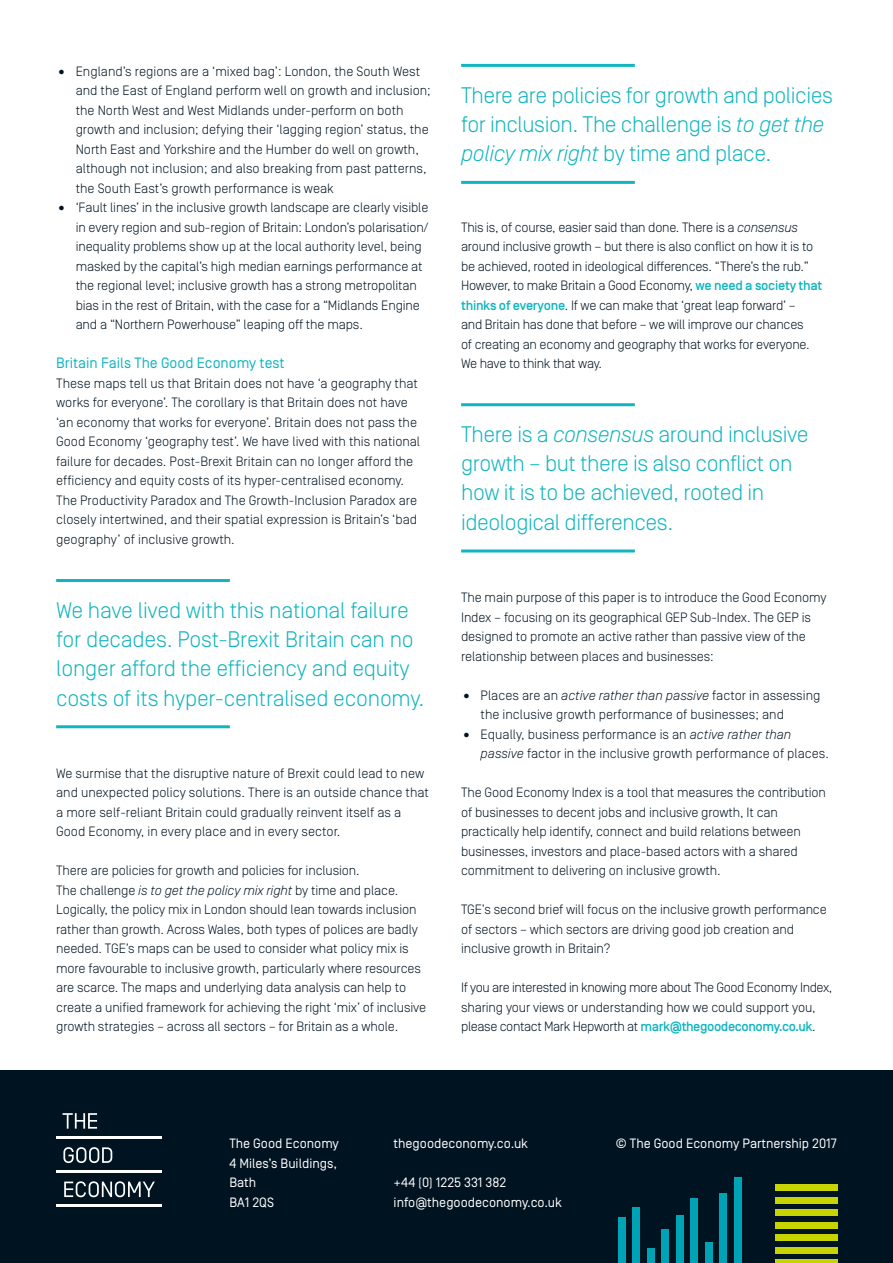
<style>
.page{position:relative;width:893px;height:1263px;background:#fff}
.page>*{position:absolute;margin:0;border:0;box-sizing:border-box;transform-origin:0 0}
.t1{font:300 22.5px/29.2px "Simplon Norm";letter-spacing:-.02em;color:#11b5c0}
.Sub_heading_1{font:15px "Simplon Norm";color:#11b5c0}
.t2{font:300 13.5px/19.5px "Simplon Norm";letter-spacing:-.01em;color:#001321}
.t3{font:300 13.5px/19.5px "Simplon Norm";letter-spacing:-.03em;color:#001321}
.t4{font:13.5px/19.5px "Simplon Norm";color:#fff}
.s1{font-style:italic}
.s2{font-weight:500;color:#11b5c0}
</style>
<div class="page">
<hr style="left:56px;top:579px;width:174px;height:3px;background:#11b5c0">
<hr style="left:56px;top:725px;width:174px;height:3px;background:#11b5c0">
<hr style="left:461px;top:64px;width:174px;height:3px;background:#11b5c0">
<hr style="left:461px;top:181px;width:174px;height:3px;background:#11b5c0">
<hr style="left:461px;top:403px;width:174px;height:3px;background:#11b5c0">
<hr style="left:461px;top:549px;width:174px;height:3px;background:#11b5c0">
<div style="left:0;top:1070px;width:893px;height:193px;background:#001321"></div>
<svg style="left:63px;top:1147px;width:49px;height:16px"></svg>
<svg style="left:64px;top:1181px;width:91px;height:16px"></svg>
<svg style="left:63px;top:1113px;width:34px;height:15px"></svg>
<hr style="left:56px;top:1136px;width:106px;height:2px;background:#fff">
<hr style="left:56px;top:1170px;width:106px;height:2px;background:#fff">
<hr style="left:56px;top:1204px;width:106px;height:3px;background:#fff">
<div style="left:618px;top:1217px;width:8px;height:46px;background:#00a3b5"></div>
<div style="left:633px;top:1207px;width:7px;height:56px;background:#00a3b5"></div>
<div style="left:647px;top:1249px;width:8px;height:14px;background:#00a3b5"></div>
<div style="left:662px;top:1230px;width:7px;height:33px;background:#00a3b5"></div>
<div style="left:676px;top:1215px;width:7px;height:48px;background:#00a3b5"></div>
<div style="left:691px;top:1199px;width:7px;height:64px;background:#00a3b5"></div>
<div style="left:705px;top:1243px;width:7px;height:20px;background:#00a3b5"></div>
<div style="left:720px;top:1193px;width:7px;height:70px;background:#00a3b5"></div>
<div style="left:734px;top:1177px;width:7px;height:86px;background:#00a3b5"></div>
<div style="left:775px;top:1197px;width:63px;height:6px;background:#c7d400"></div>
<div style="left:775px;top:1210px;width:63px;height:6px;background:#c7d400"></div>
<div style="left:775px;top:1185px;width:63px;height:6px;background:#c7d400"></div>
<hr style="left:775px;top:1259px;width:63px;height:4px;background:#c7d400">
<div style="left:775px;top:1222px;width:63px;height:6px;background:#c7d400"></div>
<div style="left:775px;top:1234px;width:63px;height:7px;background:#c7d400"></div>
<div style="left:775px;top:1247px;width:63px;height:6px;background:#c7d400"></div>
<p class="t2" style="left:76px;top:61px;width:357px;text-indent:-20px">• England’s regions are a ‘mixed bag’: London, the South West and the East of England perform well on growth and inclusion; the North West and West Midlands under-perform on both growth and inclusion; defying their ‘lagging region’ status, the North East and Yorkshire and the Humber do well on growth, although not inclusion; and also breaking from past patterns, the South East’s growth performance is weak</p>
<p class="t2" style="left:76px;top:198px;width:354px;text-indent:-20px">• ‘Fault lines’ in the inclusive growth landscape are clearly visible in every region and sub-region of Britain: London’s polarisation/ inequality problems show up at the local authority level, being masked by the capital’s high median earnings performance at the regional level; inclusive growth has a strong metropolitan bias in the rest of Britain, with the case for a “Midlands Engine and a “Northern Powerhouse” leaping off the maps.</p>
<p class="Sub_heading_1" style="left:56px;top:355px;width:230px">Britain Fails The Good Economy test</p>
<p class="t2" style="left:56px;top:373px;width:366px">These maps tell us that Britain does not have ‘a geography that works for everyone’. The corollary is that Britain does not have ‘an economy that works for everyone’. Britain does not pass the Good Economy ‘geography test’. We have lived with this national failure for decades. Post-Brexit Britain can no longer afford the efficiency and equity costs of its hyper-centralised economy.<br>The Productivity Paradox and The Growth-Inclusion Paradox are closely intertwined, and their spatial expression is Britain’s ‘bad geography’ of inclusive growth.</p>
<p class="t1" style="left:56px;top:596px;width:370px">We have lived with this national failure for decades. Post-Brexit Britain can no longer afford the efficiency and equity costs of its hyper-centralised economy.</p>
<p class="t2" style="left:56px;top:763px;width:374px">We surmise that the disruptive nature of Brexit could lead to new and unexpected policy solutions. There is an outside chance that a more self-reliant Britain could gradually reinvent itself as a Good Economy, in every place and in every sector.</p>
<p class="t2" style="left:56px;top:861px;width:371px">There are policies for growth and policies for inclusion.<br>The challenge <span class="s1">is to get the policy mix right</span> by time and place.<br>Logically, the policy mix in London should lean towards inclusion rather than growth. Across Wales, both types of polices are badly needed. TGE’s maps can be used to consider what policy mix is more favourable to inclusive growth, particularly where resources are scarce. The maps and underlying data analysis can help to create a unified framework for achieving the right ‘mix’ of inclusive growth strategies – across all sectors – for Britain as a whole.</p>
<p class="t1" style="left:461px;top:81px;width:373px">There are policies for growth and policies for inclusion. The challenge is <span class="s1">to get the policy mix right</span> by time and place.</p>
<p class="t2" style="left:461px;top:217px;width:363px">This is, of course, easier said than done. There is a <span class="s1">consensus </span>around inclusive growth – but there is also conflict on how it is to be achieved, rooted in ideological differences. “There’s the rub.” However, to make Britain a Good Economy, <span class="s2">we need a society that thinks of everyone</span>. If we can make that ‘great leap forward’ –<br>and Britain has done that before – we will improve our chances<br>of creating an economy and geography that works for everyone.<br>We have to think that way.</p>
<p class="t1" style="left:461px;top:420px;width:349px">There is a <span class="s1">consensus</span> around inclusive growth – but there is also conflict on how it is to be achieved, rooted in ideological differences.</p>
<p class="t2" style="left:461px;top:588px;width:367px">The main purpose of this paper is to introduce the Good Economy Index – focusing on its geographical GEP Sub-Index. The GEP is designed to promote an active rather than passive view of the relationship between places and businesses:</p>
<p class="t2" style="left:481px;top:685px;width:341px;text-indent:-20px">• Places are an <span class="s1">active rather than passive</span> factor in assessing the inclusive growth performance of businesses; and</p>
<p class="t2" style="left:481px;top:724px;width:350px;text-indent:-20px">• Equally, business performance is an <span class="s1">active rather than passive</span> factor in the inclusive growth performance of places.</p>
<p class="t2" style="left:461px;top:783px;width:366px">The Good Economy Index is a tool that measures the contribution of businesses to decent jobs and inclusive growth, It can practically help identify, connect and build relations between businesses, investors and place-based actors with a shared commitment to delivering on inclusive growth.</p>
<p class="t2" style="left:461px;top:900px;width:367px">TGE’s second brief will focus on the inclusive growth performance of sectors – which sectors are driving good job creation and inclusive growth in Britain?</p>
<p class="t3" style="left:461px;top:978px;width:373px">If you are interested in knowing more about The Good Economy Index, sharing your views or understanding how we could support you, please contact Mark Hepworth at <span class="s2">mark@thegoodeconomy.co.uk</span>.</p>
<p class="t4" style="left:229px;top:1134px;width:111px">The Good Economy<br>4 Miles’s Buildings,<br>Bath<br>BA1 2QS</p>
<p class="t4" style="left:394px;top:1134px;width:136px">thegoodeconomy.co.uk</p>
<p class="t4" style="left:394px;top:1173px;width:170px">+44 (0) 1225 331 382 info@thegoodeconomy.co.uk</p>
<p class="t4" style="left:616px;top:1134px;width:222px">© The Good Economy Partnership 2017</p>
</div>
